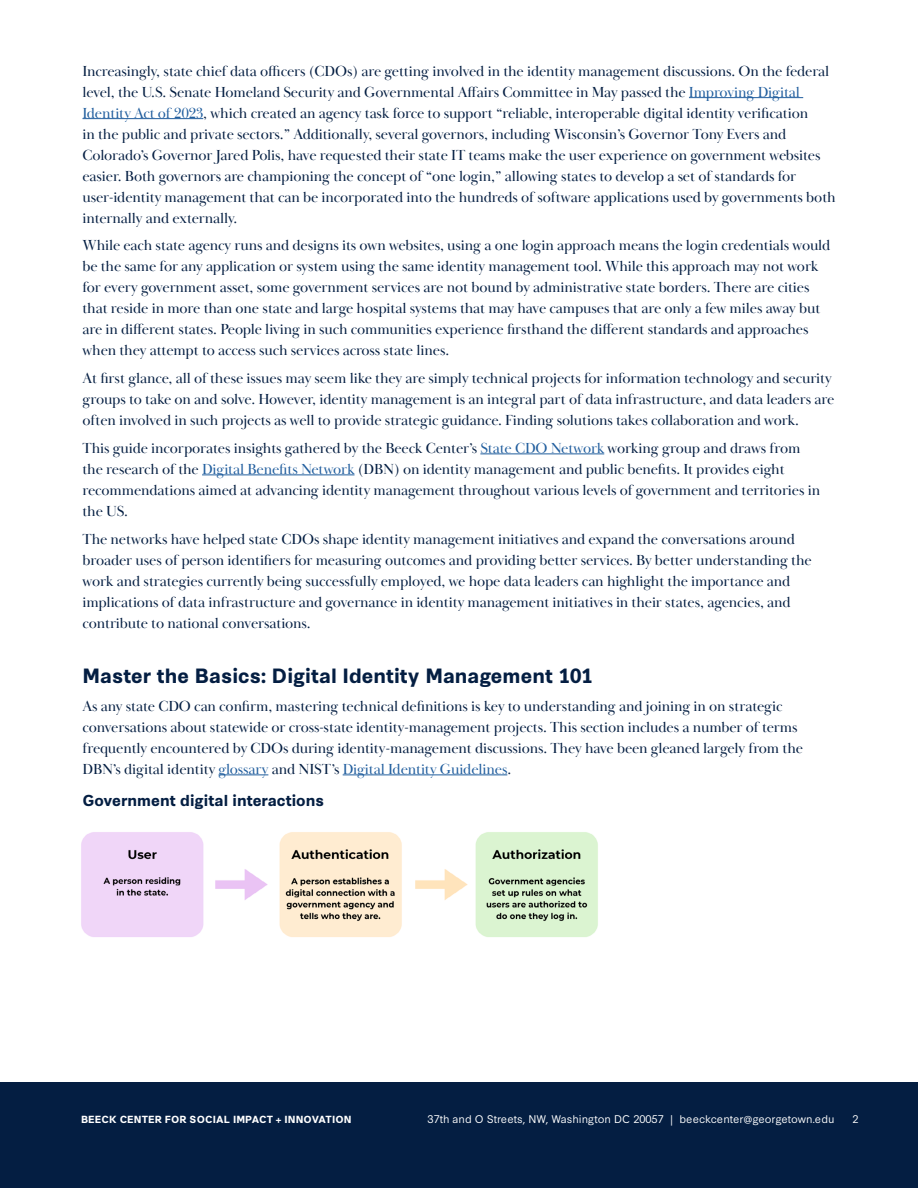
<style>
.page{position:relative;width:918px;height:1188px;background:#fff}
.page>*{position:absolute;margin:0;border:0;box-sizing:border-box;transform-origin:0 0}
.t1{font:700 19.5px "Synthese";color:#041e42}
.t2{font:15px/21px "Baskerville Display PT";letter-spacing:-.01em;color:#041e42}
.t3{font:700 15px "Synthese";color:#041e42}
.t4{font:10.5px "Synthese";color:#fff}
.t5{font:700 9.75px "Synthese";letter-spacing:.01em;color:#fff}
.s1{color:#215e9e}
</style>
<div class="page">
<div style="left:0;top:1082px;width:918px;height:106px;background:#041e42"></div>
<hr style="left:689px;top:97px;width:114px;height:1px;background:#215e9e">
<hr style="left:82px;top:118px;width:121px;height:1px;background:#215e9e">
<hr style="left:480px;top:454px;width:124px;height:1px;background:#215e9e">
<hr style="left:202px;top:475px;width:153px;height:1px;background:#215e9e">
<hr style="left:219px;top:775px;width:49px;height:1px;background:#215e9e">
<hr style="left:343px;top:775px;width:164px;height:1px;background:#215e9e">
<img style="left:81px;top:832px;width:517px;height:105px">
<p class="t2" style="left:82px;top:60px;width:755px">Increasingly, state chief data officers (CDOs) are getting involved in the identity management discussions. On the federal level, the U.S. Senate Homeland Security and Governmental Affairs Committee in May passed the <span class="s1">Improving Digital Identity Act of 2023</span>, which created an agency task force to support “reliable, interoperable digital identity verification<br>in the public and private sectors.” Additionally, several governors, including Wisconsin’s Governor Tony Evers and Colorado’s Governor Jared Polis, have requested their state IT teams make the user experience on government websites easier. Both governors are championing the concept of “one login,” allowing states to develop a set of standards for user-identity management that can be incorporated into the hundreds of software applications used by governments both internally and externally.</p>
<p class="t2" style="left:82px;top:235px;width:749px">While each state agency runs and designs its own websites, using a one login approach means the login credentials would be the same for any application or system using the same identity management tool. While this approach may not work for every government asset, some government services are not bound by administrative state borders. There are cities that reside in more than one state and large hospital systems that may have campuses that are only a few miles away but are in different states. People living in such communities experience firsthand the different standards and approaches when they attempt to access such services across state lines.</p>
<p class="t2" style="left:82px;top:368px;width:753px">At first glance, all of these issues may seem like they are simply technical projects for information technology and security groups to take on and solve. However, identity management is an integral part of data infrastructure, and data leaders are often involved in such projects as well to provide strategic guidance. Finding solutions takes collaboration and work.</p>
<p class="t2" style="left:82px;top:438px;width:739px">This guide incorporates insights gathered by the Beeck Center’s <span class="s1">State CDO Network</span> working group and draws from the research of the <span class="s1">Digital Benefits Network</span> (DBN) on identity management and public benefits. It provides eight recommendations aimed at advancing identity management throughout various levels of government and territories in the US.</p>
<p class="t2" style="left:82px;top:528px;width:731px">The networks have helped state CDOs shape identity management initiatives and expand the conversations around broader uses of person identifiers for measuring outcomes and providing better services. By better understanding the work and strategies currently being successfully employed, we hope data leaders can highlight the importance and implications of data infrastructure and governance in identity management initiatives in their states, agencies, and contribute to national conversations.</p>
<h1 class="t1" style="left:82px;top:660px;width:512px">Master the Basics: Digital Identity Management 101</h1>
<p class="t2" style="left:82px;top:696px;width:722px">As any state CDO can confirm, mastering technical definitions is key to understanding and joining in on strategic conversations about statewide or cross-state identity-management projects. This section includes a number of terms frequently encountered by CDOs during identity-management discussions. They have been gleaned largely from the DBN’s digital identity <span class="s1">glossary</span> and NIST’s <span class="s1">Digital Identity Guidelines</span>.</p>
<p class="t3" style="left:82px;top:788px;width:243px">Government digital interactions</p>
<p class="t5" style="left:81px;top:1112px;width:272px">BEECK CENTER FOR SOCIAL IMPACT + INNOVATION</p>
<p class="t4" style="left:428px;top:1111px;width:408px">37th and O Streets, NW, Washington DC 20057 | beeckcenter@georgetown.edu</p>
<p class="t4" style="left:853px;top:1110px;width:8px">2</p>
</div>
